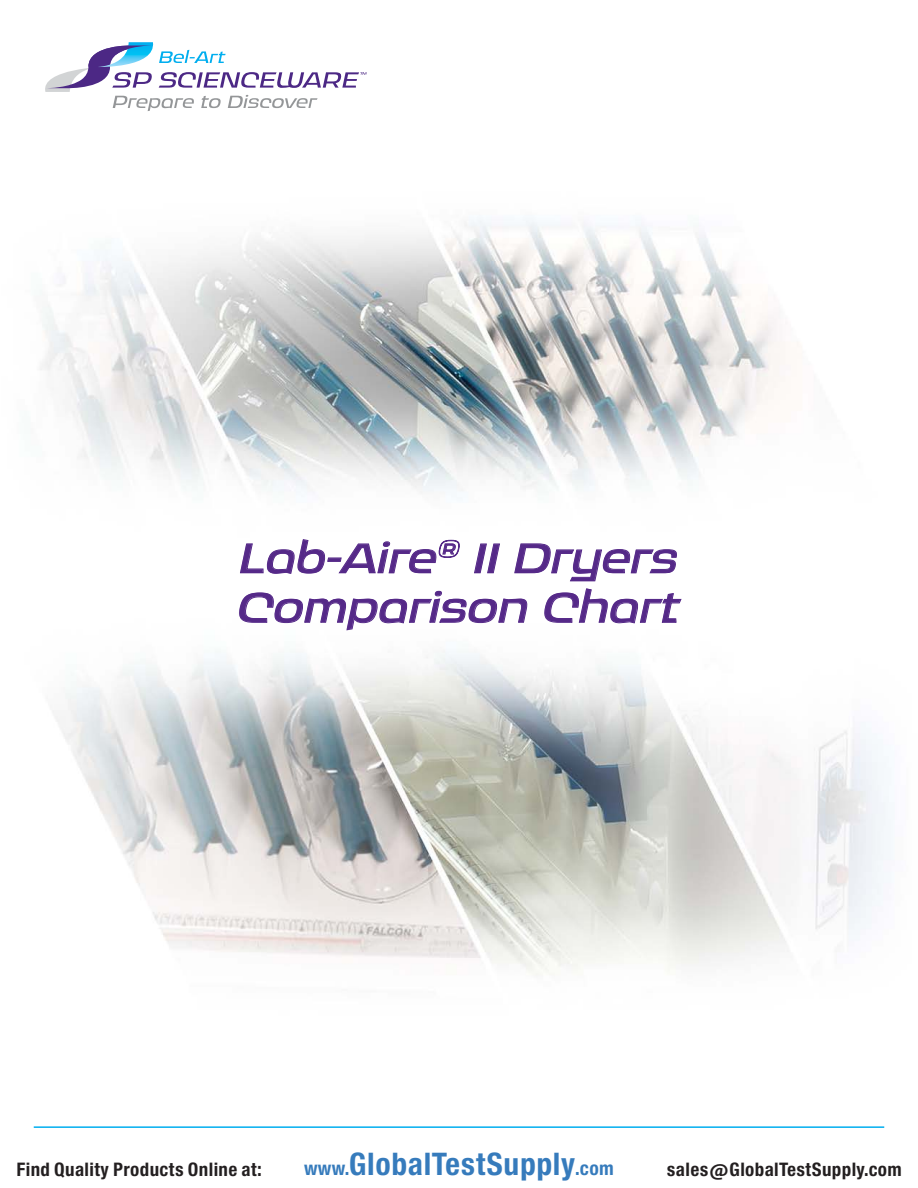
<style>
.page{position:relative;width:918px;height:1188px;background:#fff}
.page>*{position:absolute;margin:0;border:0;box-sizing:border-box;transform-origin:0 0}
.t1{font:italic 500 46.5px/49.5px "Ritafurey";color:#552988}
.t2{font:29.7px "Europa Gro Nr 2 SBOP Bol Con";letter-spacing:.02em;color:#367bbc}
.t3{font:17.85px "Europa Gro Nr 2 SBOP Bol Con";letter-spacing:.02em;color:#231f20}
.s1{font-size:18.3px}
</style>
<div class="page">
<img style="left:33px;top:218px;width:858px;height:910px">
<svg style="left:45px;top:42px;width:322px;height:69px"></svg>
<hr style="left:34px;top:1126px;width:850px;height:2px;background:#00aeef">
<svg style="left:240px;top:539px;width:220px;height:37px"></svg>
<svg style="left:474px;top:543px;width:26px;height:31px"></svg>
<svg style="left:514px;top:543px;width:163px;height:39px"></svg>
<svg style="left:238px;top:591px;width:290px;height:40px"></svg>
<svg style="left:543px;top:588px;width:139px;height:38px"></svg>
<p class="t1" style="left:238px;top:532px;width:444px">Lab-Aire<sup>®</sup> II Dryers<br>Comparison Chart</p>
<p class="t3" style="left:16px;top:1159px;width:247px">Find Quality Products Online at:</p>
<h2 class="t2" style="left:304px;top:1147px;width:311px"><span class="s1">www.</span>GlobalTestSupply<span class="s1">.com</span></h2>
<p class="t3" style="left:667px;top:1159px;width:236px">sales@GlobalTestSupply.com</p>
</div>
